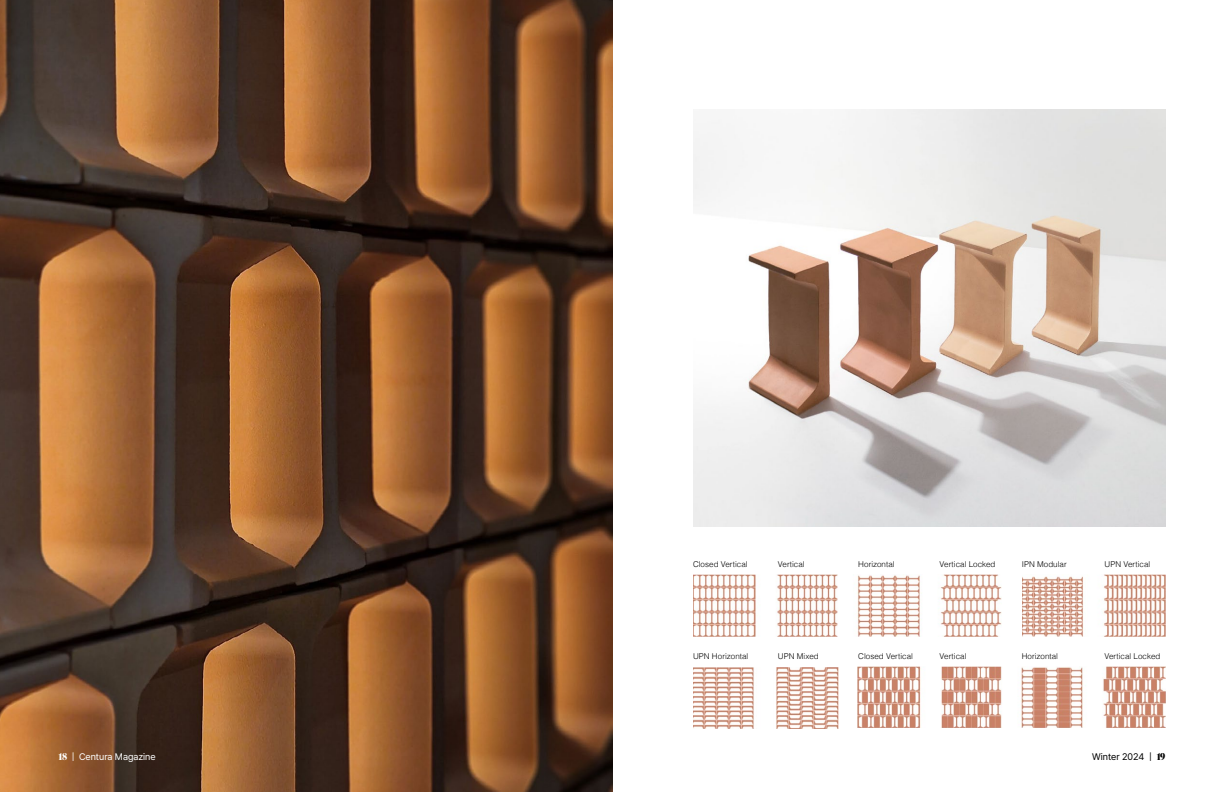
<style>
.page{position:relative;width:1224px;height:792px;background:#fff}
.page>*{position:absolute;margin:0;border:0;box-sizing:border-box;transform-origin:0 0}
.t1{font:9.5px "Pretendard";color:#fff}
.t2{font:9.5px "Pretendard";color:#000}
.t3{font:300 8px "Helvetica";letter-spacing:.005em;color:#000}
.s1{font-family:"Ivy Presto Headline";font-weight:700}
</style>
<div class="page">
<img style="left:0;top:0;width:612px;height:792px">
<img style="left:693px;top:110px;width:473px;height:417px">
<img style="left:693px;top:575px;width:308px;height:62px">
<img style="left:1022px;top:575px;width:144px;height:62px">
<img style="left:858px;top:666px;width:308px;height:62px">
<img style="left:693px;top:667px;width:145px;height:62px">
<p class="t1" style="left:58px;top:750px;width:99px"><span class="s1">18</span> | Centura Magazine</p>
<p class="t3" style="left:693px;top:557px;width:56px">Closed Vertical</p>
<p class="t3" style="left:778px;top:557px;width:28px">Vertical</p>
<p class="t3" style="left:693px;top:649px;width:57px">UPN Horizontal</p>
<p class="t3" style="left:778px;top:649px;width:42px">UPN Mixed</p>
<p class="t3" style="left:858px;top:557px;width:38px">Horizontal</p>
<p class="t3" style="left:940px;top:557px;width:57px">Vertical Locked</p>
<p class="t3" style="left:1022px;top:557px;width:47px">IPN Modular</p>
<p class="t3" style="left:858px;top:649px;width:56px">Closed Vertical</p>
<p class="t3" style="left:940px;top:649px;width:28px">Vertical</p>
<p class="t3" style="left:1022px;top:649px;width:38px">Horizontal</p>
<p class="t3" style="left:1104px;top:557px;width:47px">UPN Vertical</p>
<p class="t3" style="left:1104px;top:649px;width:57px">Vertical Locked</p>
<p class="t2" style="left:1092px;top:750px;width:75px">Winter 2024 | <span class="s1">19</span></p>
</div>
